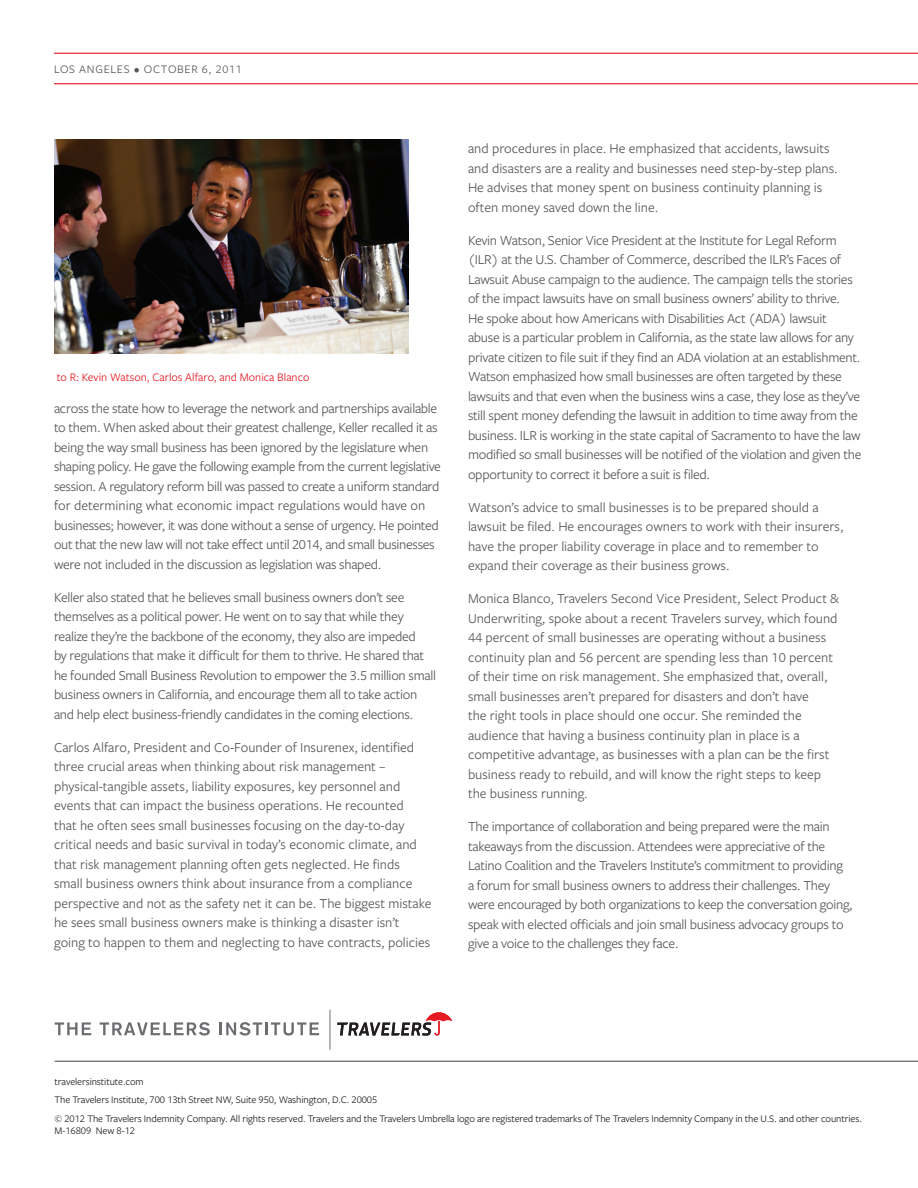
<style>
.page{position:relative;width:918px;height:1188px;background:#fff}
.page>*{position:absolute;margin:0;border:0;box-sizing:border-box;transform-origin:0 0}
.Body_copy{font:14.25px/19.5px "Freight Sans Pro";letter-spacing:-.02em;color:#57585a}
.Body_copy-2{font:14.25px "Freight Sans Pro";color:#57585a}
.Body_copy-3{font:12px "Freight Sans Pro";color:#e51a23}
.Sub-title_1_line{font:12px "Freight Sans Pro";letter-spacing:.06em;color:#57585a}
.Disclaimer{font:10.5px/12px "Freight Sans Pro";letter-spacing:-.01em;color:#231f20}
</style>
<div class="page">
<hr style="left:54px;top:53px;width:864px;height:1px;background:#e51a23">
<hr style="left:54px;top:83px;width:864px;height:1px;background:#e51a23">
<hr style="left:55px;top:1061px;width:863px;height:1px;background:#57585a">
<svg style="left:337px;top:1012px;width:115px;height:24px"></svg>
<hr style="left:330px;top:1010px;width:1px;height:40px;background:#6c6d70">
<svg style="left:55px;top:1022px;width:36px;height:13px"></svg>
<svg style="left:100px;top:1022px;width:110px;height:14px"></svg>
<svg style="left:220px;top:1022px;width:99px;height:14px"></svg>
<img style="left:54px;top:139px;width:354px;height:214px">
<p class="Sub-title_1_line" style="left:54px;top:61px;width:189px">LOS ANGELES • OCTOBER 6, 2011</p>
<p class="Body_copy-3" style="left:57px;top:369px;width:254px">to R: Kevin Watson, Carlos Alfaro, and Monica Blanco</p>
<p class="Body_copy" style="left:54px;top:398px;width:389px">across the state how to leverage the network and partnerships available to them. When asked about their greatest challenge, Keller recalled it as being the way small business has been ignored by the legislature when shaping policy. He gave the following example from the current legislative session. A regulatory reform bill was passed to create a uniform standard for determining what economic impact regulations would have on businesses; however, it was done without a sense of urgency. He pointed out that the new law will not take effect until 2014, and small businesses were not included in the discussion as legislation was shaped.</p>
<p class="Body_copy" style="left:54px;top:587px;width:384px">Keller also stated that he believes small business owners don’t see themselves as a political power. He went on to say that while they realize they’re the backbone of the economy, they also are impeded<br>by regulations that make it difficult for them to thrive. He shared that he founded Small Business Revolution to empower the 3.5 million small business owners in California, and encourage them all to take action and help elect business-friendly candidates in the coming elections.</p>
<p class="Body_copy-2" style="left:54px;top:737px;width:362px">Carlos Alfaro, President and Co-Founder of Insurenex, identified</p>
<p class="Body_copy-2" style="left:54px;top:757px;width:333px">three crucial areas when thinking about risk management –</p>
<p class="Body_copy-2" style="left:54px;top:776px;width:348px">physical-tangible assets, liability exposures, key personnel and</p>
<p class="Body_copy-2" style="left:54px;top:796px;width:351px">events that can impact the business operations. He recounted</p>
<p class="Body_copy-2" style="left:54px;top:815px;width:352px">that he often sees small businesses focusing on the day-to-day</p>
<p class="Body_copy-2" style="left:54px;top:835px;width:364px">critical needs and basic survival in today’s economic climate, and</p>
<p class="Body_copy-2" style="left:54px;top:854px;width:347px">that risk management planning often gets neglected. He finds</p>
<p class="Body_copy-2" style="left:54px;top:874px;width:360px">small business owners think about insurance from a compliance</p>
<p class="Body_copy-2" style="left:54px;top:893px;width:379px">perspective and not as the safety net it can be. The biggest mistake</p>
<p class="Body_copy-2" style="left:54px;top:913px;width:347px">he sees small business owners make is thinking a disaster isn’t</p>
<p class="Body_copy-2" style="left:54px;top:932px;width:378px">going to happen to them and neglecting to have contracts, policies</p>
<p class="Body_copy-2" style="left:468px;top:139px;width:363px">and procedures in place. He emphasized that accidents, lawsuits</p>
<p class="Body_copy-2" style="left:468px;top:159px;width:371px">and disasters are a reality and businesses need step-by-step plans.</p>
<p class="Body_copy-2" style="left:468px;top:178px;width:356px">He advises that money spent on business continuity planning is</p>
<p class="Body_copy-2" style="left:468px;top:198px;width:192px">often money saved down the line.</p>
<p class="Body_copy" style="left:468px;top:230px;width:394px">Kevin Watson, Senior Vice President at the Institute for Legal Reform (ILR) at the U.S. Chamber of Commerce, described the ILR’s Faces of Lawsuit Abuse campaign to the audience. The campaign tells the stories of the impact lawsuits have on small business owners’ ability to thrive.<br>He spoke about how Americans with Disabilities Act (ADA) lawsuit abuse is a particular problem in California, as the state law allows for any private citizen to file suit if they find an ADA violation at an establishment.<br>Watson emphasized how small businesses are often targeted by these</p>
<p class="Body_copy" style="left:468px;top:386px;width:395px">lawsuits and that even when the business wins a case, they lose as they’ve still spent money defending the lawsuit in addition to time away from the business. ILR is working in the state capital of Sacramento to have the law modified so small businesses will be notified of the violation and given the opportunity to correct it before a suit is filed.</p>
<p class="Body_copy-2" style="left:468px;top:498px;width:352px">Watson’s advice to small businesses is to be prepared should a</p>
<p class="Body_copy-2" style="left:468px;top:517px;width:377px">lawsuit be filed. He encourages owners to work with their insurers,</p>
<p class="Body_copy-2" style="left:468px;top:537px;width:352px">have the proper liability coverage in place and to remember to</p>
<p class="Body_copy-2" style="left:468px;top:556px;width:263px">expand their coverage as their business grows.</p>
<p class="Body_copy-2" style="left:468px;top:589px;width:373px">Monica Blanco, Travelers Second Vice President, Select Product &amp;</p>
<p class="Body_copy-2" style="left:468px;top:609px;width:371px">Underwriting, spoke about a recent Travelers survey, which found</p>
<p class="Body_copy-2" style="left:468px;top:628px;width:360px">44 percent of small businesses are operating without a business</p>
<p class="Body_copy-2" style="left:468px;top:648px;width:367px">continuity plan and 56 percent are spending less than 10 percent</p>
<p class="Body_copy-2" style="left:468px;top:667px;width:361px">of their time on risk management. She emphasized that, overall,</p>
<p class="Body_copy-2" style="left:468px;top:687px;width:342px">small businesses aren’t prepared for disasters and don’t have</p>
<p class="Body_copy-2" style="left:468px;top:706px;width:335px">the right tools in place should one occur. She reminded the</p>
<p class="Body_copy-2" style="left:468px;top:726px;width:333px">audience that having a business continuity plan in place is a</p>
<p class="Body_copy-2" style="left:468px;top:745px;width:363px">competitive advantage, as businesses with a plan can be the first</p>
<p class="Body_copy-2" style="left:468px;top:765px;width:355px">business ready to rebuild, and will know the right steps to keep</p>
<p class="Body_copy-2" style="left:468px;top:784px;width:121px">the business running.</p>
<p class="Body_copy" style="left:468px;top:816px;width:386px">The importance of collaboration and being prepared were the main takeaways from the discussion. Attendees were appreciative of the Latino Coalition and the Travelers Institute’s commitment to providing a forum for small business owners to address their challenges. They were encouraged by both organizations to keep the conversation going, speak with elected officials and join small business advocacy groups to give a voice to the challenges they face.</p>
<p class="Disclaimer" style="left:55px;top:1075px;width:91px">travelersinstitute.com</p>
<p class="Disclaimer" style="left:55px;top:1093px;width:324px">The Travelers Institute, 700 13th Street NW, Suite 950, Washington, D.C. 20005</p>
<p class="Disclaimer" style="left:55px;top:1112px;width:809px">© 2012 The Travelers Indemnity Company. All rights reserved. Travelers and the Travelers Umbrella logo are registered trademarks of The Travelers Indemnity Company in the U.S. and other countries.<br>M-16809 New 8-12</p>
</div>
